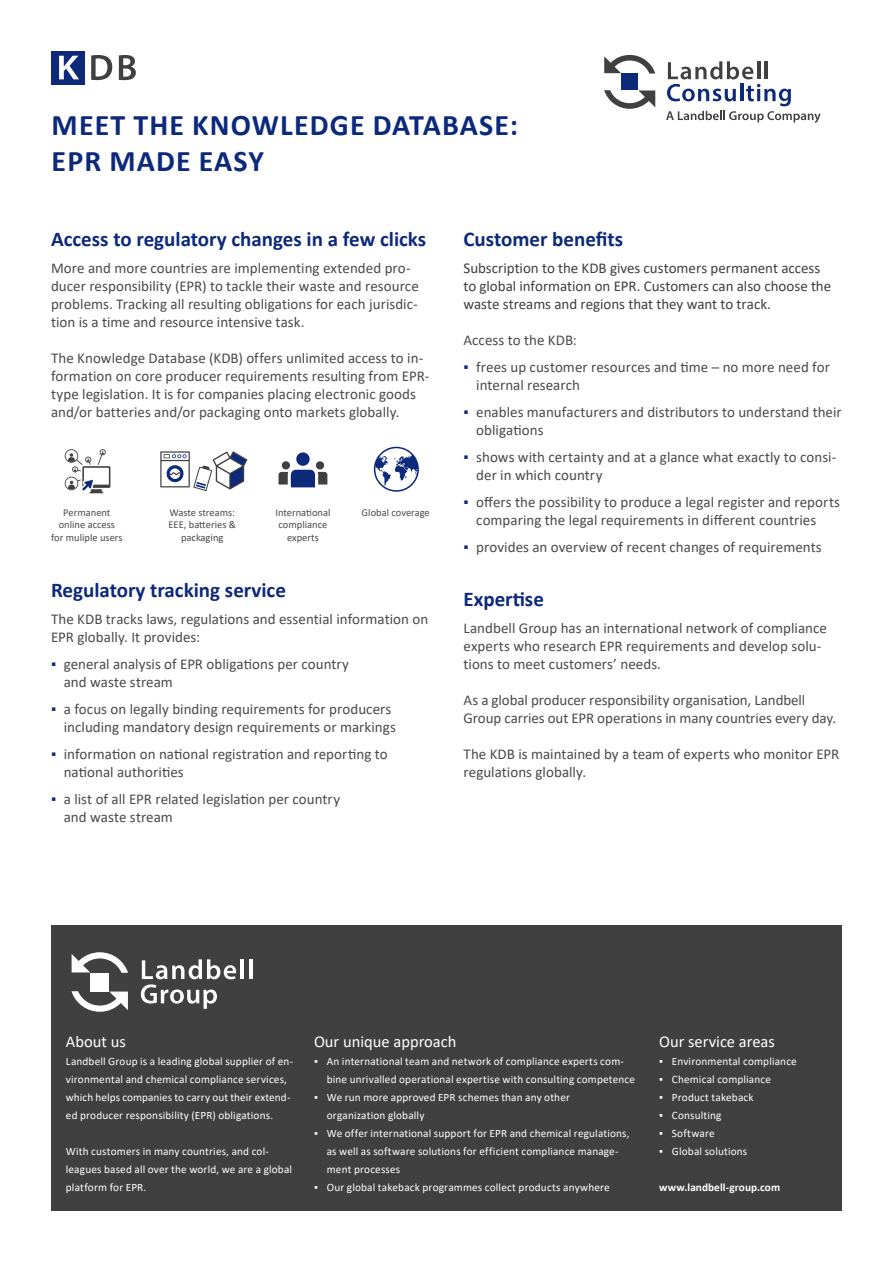
<style>
.page{position:relative;width:893px;height:1263px;background:#fff}
.page>*{position:absolute;margin:0;border:0;box-sizing:border-box;transform-origin:0 0}
.t1{font:700 30px/36px "Calibri";letter-spacing:.04em;color:#0c297a}
.t2{font:700 21px "Calibri";color:#0c297a}
.t3{font:16.5px "Calibri";color:#fff}
.t4{font:15px/18px "Calibri";color:#4a4a49}
.t5{font:15px/18px "Calibri";color:#404040}
.t6{font:11.25px/18px "Calibri";letter-spacing:.015em;color:#fff}
.t7{font:700 11.25px "Calibri";letter-spacing:.005em;color:#fff}
.t8{font:10.5px/12.6px "Calibri";color:#4a4a49;text-align:center}
.s1{color:#0c297a}
</style>
<div class="page">
<div style="left:51px;top:925px;width:791px;height:286px;background:#404040"></div>
<svg style="left:71px;top:991px;width:57px;height:21px"></svg>
<svg style="left:72px;top:952px;width:56px;height:21px"></svg>
<div style="left:91px;top:973px;width:18px;height:18px;background:#fff"></div>
<hr style="left:240px;top:959px;width:4px;height:20px;background:#fff">
<hr style="left:249px;top:959px;width:3px;height:20px;background:#fff">
<svg style="left:141px;top:959px;width:95px;height:50px"></svg>
<svg style="left:604px;top:90px;width:51px;height:19px"></svg>
<svg style="left:604px;top:55px;width:51px;height:19px"></svg>
<div style="left:621px;top:74px;width:17px;height:16px;background:#0c297a"></div>
<svg style="left:666px;top:61px;width:155px;height:62px"></svg>
<div style="left:51px;top:51px;width:33px;height:33px;background:#0c297a"></div>
<svg style="left:59px;top:56px;width:20px;height:23px"></svg>
<svg style="left:91px;top:55px;width:21px;height:25px"></svg>
<svg style="left:119px;top:55px;width:17px;height:25px"></svg>
<svg style="left:160px;top:451px;width:87px;height:40px"></svg>
<svg style="left:65px;top:449px;width:45px;height:44px"></svg>
<svg style="left:374px;top:447px;width:45px;height:45px"></svg>
<svg style="left:278px;top:452px;width:49px;height:35px"></svg>
<h1 class="t1" style="left:52px;top:107px;width:468px">MEET THE KNOWLEDGE DATABASE:<br>EPR MADE EASY</h1>
<h2 class="t2" style="left:51px;top:224px;width:377px">Access to regulatory changes in a few clicks</h2>
<p class="t4" style="left:51px;top:258px;width:369px">More and more countries are implementing extended pro&shy;ducer responsibility (EPR) to tackle their waste and resource problems. Tracking all resulting obligations for each jurisdic&shy;tion is a time and resource intensive task.</p>
<p class="t4" style="left:51px;top:348px;width:380px">The Knowledge Database (KDB) offers unlimited access to in&shy;formation on core producer requirements resulting from EPR&shy;type legislation. It is for companies placing electronic goods and/or batteries and/or packaging onto markets globally.</p>
<p class="t8" style="left:51px;top:505px;width:73px">Permanent online access<br>for muliple users</p>
<p class="t8" style="left:168px;top:505px;width:69px">Waste streams:<br>EEE, batteries &amp; packaging</p>
<p class="t8" style="left:275px;top:505px;width:57px">International</p>
<p class="t8" style="left:362px;top:505px;width:70px">Global coverage</p>
<p class="t8" style="left:279px;top:518px;width:50px">compliance experts</p>
<h2 class="t2" style="left:51px;top:575px;width:236px">Regulatory tracking service</h2>
<p class="t4" style="left:51px;top:609px;width:379px">The KDB tracks laws, regulations and essential information on<br>EPR globally. It provides:</p>
<p class="t4" style="left:64px;top:654px;width:287px;text-indent:-13px"><span class="s1">▪</span> general analysis of EPR obligations per country and waste stream</p>
<p class="t4" style="left:51px;top:699px;width:346px;text-align:right"><span class="s1">▪</span> a focus on legally binding requirements for producers including mandatory design requirements or markings</p>
<p class="t4" style="left:64px;top:744px;width:325px;text-indent:-13px"><span class="s1">▪</span> information on national registration and reporting to national authorities</p>
<p class="t4" style="left:64px;top:789px;width:278px;text-indent:-13px"><span class="s1">▪</span> a list of all EPR related legislation per country and waste stream</p>
<h2 class="t2" style="left:463px;top:224px;width:161px">Customer benefits</h2>
<p class="t5" style="left:463px;top:258px;width:369px">Subscription to the KDB gives customers permanent access to global information on EPR. Customers can also choose the waste streams and regions that they want to track.</p>
<p class="t4" style="left:463px;top:330px;width:115px">Access to the KDB:</p>
<p class="t4" style="left:476px;top:357px;width:355px;text-indent:-13px"><span class="s1">▪</span> frees up customer resources and time – no more need for internal research</p>
<p class="t4" style="left:476px;top:402px;width:367px;text-indent:-13px"><span class="s1">▪</span> enables manufacturers and distributors to understand their obligations</p>
<p class="t4" style="left:476px;top:447px;width:362px;text-indent:-13px"><span class="s1">▪</span> shows with certainty and at a glance what exactly to consi&shy;der in which country</p>
<p class="t4" style="left:476px;top:492px;width:365px;text-indent:-13px"><span class="s1">▪</span> offers the possibility to produce a legal register and reports comparing the legal requirements in different countries</p>
<p class="t4" style="left:463px;top:537px;width:360px"><span class="s1">▪</span> provides an overview of recent changes of requirements</p>
<h2 class="t2" style="left:463px;top:584px;width:82px">Expertise</h2>
<p class="t4" style="left:463px;top:618px;width:365px">Landbell Group has an international network of compliance experts who research EPR requirements and develop solu&shy;tions to meet customers’ needs.</p>
<p class="t4" style="left:463px;top:690px;width:374px">As a global producer responsibility organisation, Landbell<br>Group carries out EPR operations in many countries every day.</p>
<p class="t4" style="left:463px;top:744px;width:377px">The KDB is maintained by a team of experts who monitor EPR regulations globally.</p>
<p class="t3" style="left:66px;top:1030px;width:61px">About us</p>
<p class="t6" style="left:66px;top:1051px;width:229px">Landbell Group is a leading global supplier of en&shy;vironmental and chemical compliance services, which helps companies to carry out their extend&shy;ed producer responsibility (EPR) obligations.</p>
<p class="t6" style="left:66px;top:1141px;width:228px">With customers in many countries, and col&shy;leagues based all over the world, we are a global platform for EPR.</p>
<p class="t3" style="left:314px;top:1030px;width:144px">Our unique approach</p>
<p class="t6" style="left:327px;top:1051px;width:310px;text-indent:-13px">▪ An international team and network of compliance experts com&shy;bine unrivalled operational expertise with consulting competence</p>
<p class="t6" style="left:327px;top:1087px;width:245px;text-indent:-13px">▪ We run more approved EPR schemes than any other organization globally</p>
<p class="t6" style="left:327px;top:1123px;width:304px;text-indent:-13px">▪ We offer international support for EPR and chemical regulations, as well as software solutions for efficient compliance manage&shy;ment processes</p>
<p class="t6" style="left:314px;top:1177px;width:297px">▪ Our global takeback programmes collect products anywhere</p>
<p class="t3" style="left:659px;top:1030px;width:117px">Our service areas</p>
<p class="t6" style="left:659px;top:1051px;width:139px">▪ Environmental compliance</p>
<p class="t6" style="left:659px;top:1069px;width:113px">▪ Chemical compliance</p>
<p class="t6" style="left:659px;top:1087px;width:96px">▪ Product takeback</p>
<p class="t6" style="left:659px;top:1105px;width:64px">▪ Consulting</p>
<p class="t6" style="left:659px;top:1123px;width:57px">▪ Software</p>
<p class="t6" style="left:659px;top:1141px;width:90px">▪ Global solutions</p>
<p class="t7" style="left:659px;top:1179px;width:123px">www.landbell-group.com</p>
</div>
